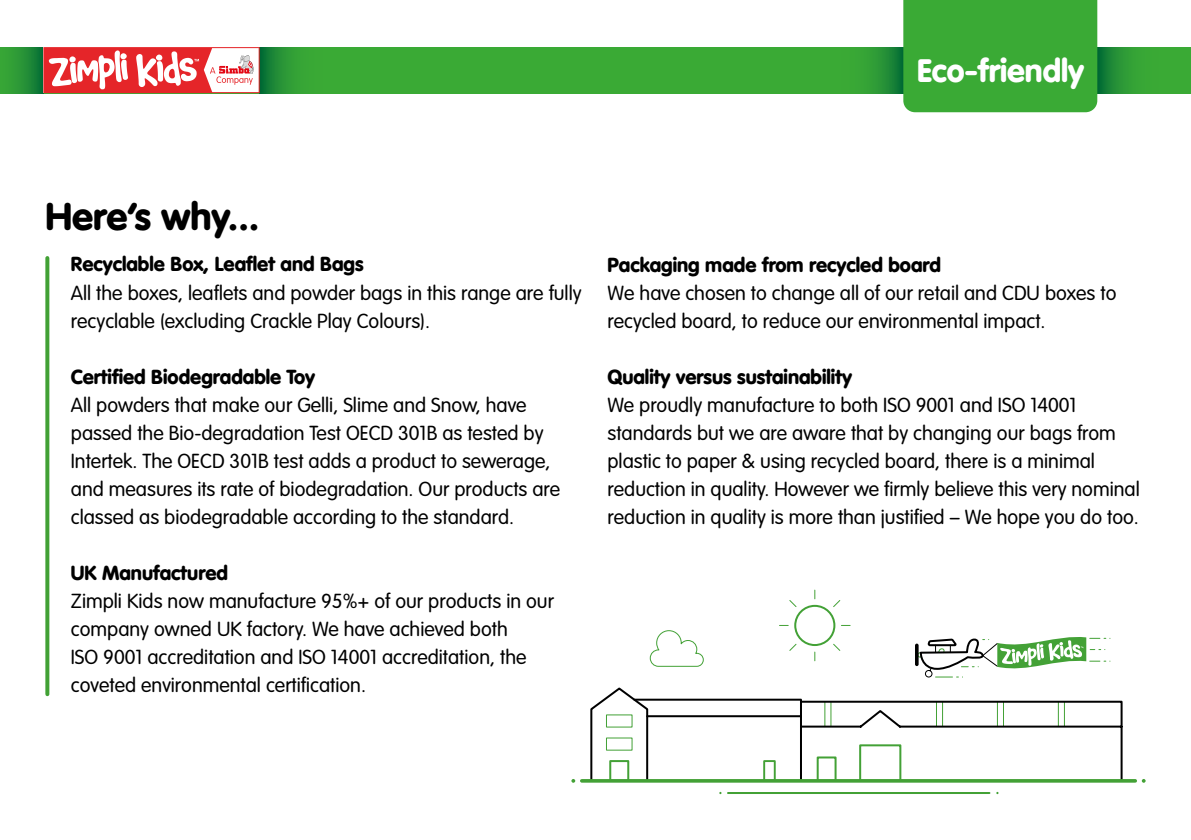
<style>
.page{position:relative;width:1191px;height:840px;background:#fff}
.page>*{position:absolute;margin:0;border:0;box-sizing:border-box;transform-origin:0 0}
.t1{font:900 38px "VAG Rounded Std";color:#000}
.t2{font:900 32px "VAG Rounded Std";color:#fff}
.t3{font:300 20px/28px "VAG Rounded Std";color:#000}
.t4{font:900 20px "VAG Rounded Std";color:#000}
</style>
<div class="page">
<svg style="left:1097px;top:47px;width:94px;height:46px;background:#2f9d35"></svg>
<div style="left:0;top:47px;width:928px;height:46px;background:#3aaa35"></div>
<svg style="left:871px;top:47px;width:32px;height:46px"></svg>
<svg style="left:260px;top:47px;width:33px;height:46px"></svg>
<div style="left:0;top:47px;width:44px;height:46px;background:linear-gradient(to right,#41af37,#0a7336)"></div>
<div style="left:903px;top:0;width:194px;height:112px;background:#3aaa35"></div>
<svg style="left:43px;top:47px;width:217px;height:46px;background:#ef8285"></svg>
<svg style="left:45px;top:258px;width:4px;height:435px;background:#53a947"></svg>
<svg style="left:1004px;top:700px;width:119px;height:78px"></svg>
<svg style="left:571px;top:779px;width:4px;height:3px"></svg>
<svg style="left:589px;top:687px;width:415px;height:107px"></svg>
<svg style="left:582px;top:778px;width:553px;height:4px;fill:#43a136"></svg>
<svg style="left:779px;top:589px;width:72px;height:71px"></svg>
<svg style="left:649px;top:630px;width:55px;height:37px"></svg>
<hr style="left:915px;top:643px;width:3px;height:22px;background:#000;border-radius:2px">
<svg style="left:916px;top:637px;width:194px;height:40px"></svg>
<h2 class="t2" style="left:917px;top:51px;width:169px">Eco-friendly</h2>
<h1 class="t1" style="left:45px;top:193px;width:216px">Here’s why...</h1>
<p class="t4" style="left:71px;top:252px;width:294px">Recyclable Box, Leaflet and Bags</p>
<p class="t3" style="left:71px;top:279px;width:512px">All the boxes, leaflets and powder bags in this range are fully recyclable (excluding Crackle Play Colours).</p>
<p class="t4" style="left:71px;top:364px;width:246px">Certified Biodegradable Toy</p>
<p class="t3" style="left:71px;top:391px;width:491px">All powders that make our Gelli, Slime and Snow, have passed the Bio-degradation Test OECD 301B as tested by Intertek. The OECD 301B test adds a product to sewerage, and measures its rate of biodegradation. Our products are classed as biodegradable according to the standard.</p>
<p class="t4" style="left:71px;top:560px;width:159px">UK Manufactured</p>
<p class="t3" style="left:71px;top:587px;width:484px">Zimpli Kids now manufacture 95%+ of our products in our company owned UK factory. We have achieved both<br>ISO 9001 accreditation and ISO 14001 accreditation, the coveted environmental certification.</p>
<p class="t4" style="left:607px;top:252px;width:335px">Packaging made from recycled board</p>
<p class="t3" style="left:607px;top:279px;width:510px">We have chosen to change all of our retail and CDU boxes to recycled board, to reduce our environmental impact.</p>
<p class="t4" style="left:607px;top:364px;width:246px">Quality versus sustainability</p>
<p class="t3" style="left:607px;top:391px;width:534px">We proudly manufacture to both ISO 9001 and ISO 14001 standards but we are aware that by changing our bags from plastic to paper &amp; using recycled board, there is a minimal reduction in quality. However we firmly believe this very nominal reduction in quality is more than justified – We hope you do too.</p>
</div>
